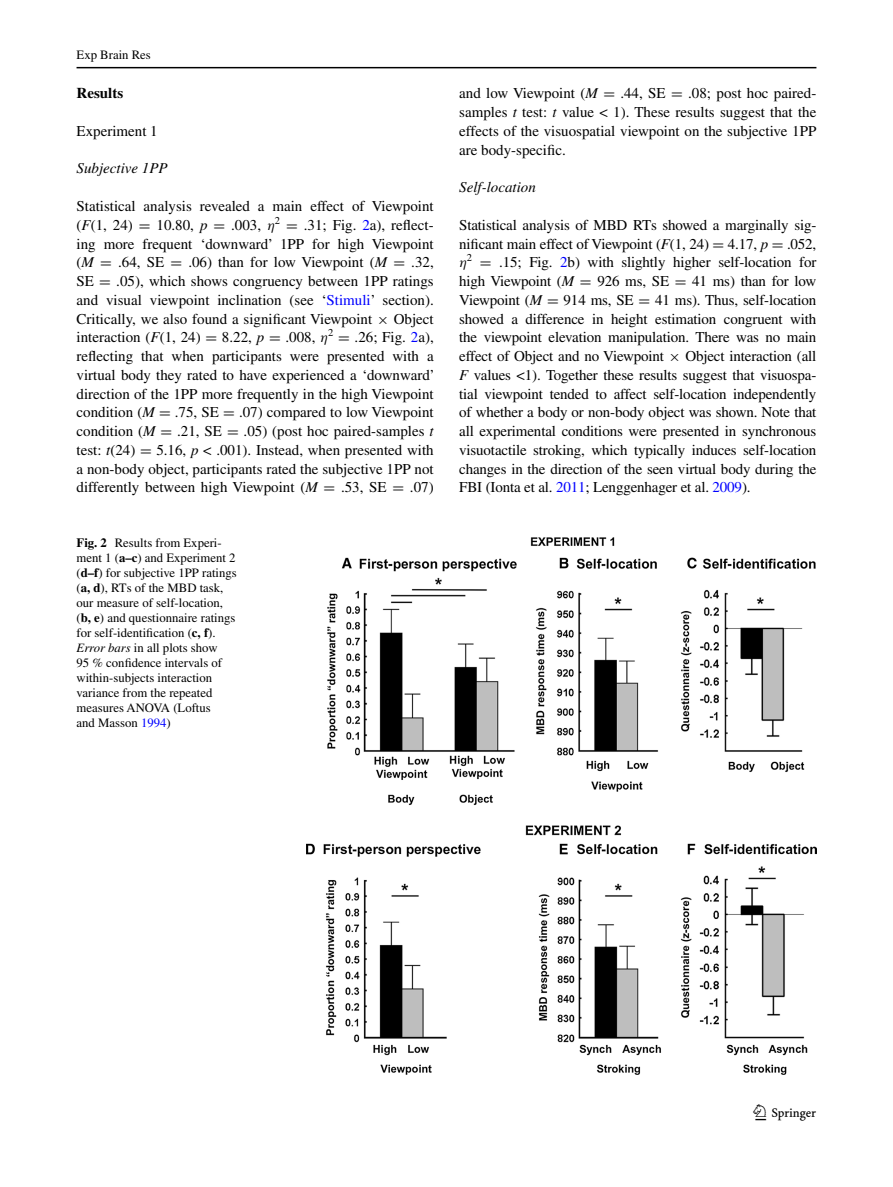
<style>
.page{position:relative;width:893px;height:1187px;background:#fff}
.page>*{position:absolute;margin:0;border:0;box-sizing:border-box;transform-origin:0 0}
.t1{font:22.5px "Springnew";color:#000}
.t2{font:15px/18.8px "Times";color:#000;text-align:justify}
.t3{font:italic 15px "Times";color:#000}
.t4{font:700 15px "Times";color:#000}
.t5{font:12.75px/15px "Times";color:#000}
.s1{font-style:italic}
.s2{font-family:"MTSY"}
.s3{font-family:"MTMI"}
.s4{color:#00f}
.s5{font-weight:700}
</style>
<div class="page">
<hr style="left:77px;top:67px;width:739px;height:1px;background:#000">
<img style="left:306px;top:537px;width:510px;height:536px">
<p class="t5" style="left:77px;top:48px;width:76px">Exp Brain Res</p>
<p class="t4" style="left:77px;top:84px;width:48px">Results</p>
<p class="t2" style="left:77px;top:121px;width:83px">Experiment 1</p>
<p class="t3" style="left:77px;top:160px;width:93px">Subjective 1PP</p>
<p class="t2" style="left:77px;top:196px;width:360px">Statistical analysis revealed a main effect of Viewpoint (<span class="s1">F</span>(1, 24) <span class="s2">=</span> 10.80, <span class="s1">p</span> <span class="s2">=</span> .003, <span class="s3">η</span><sup>2</sup> <span class="s2">=</span> .31; Fig. <span class="s4">2</span>a), reflect&shy;ing more frequent ‘downward’ 1PP for high Viewpoint (<span class="s1">M</span> <span class="s2">=</span> .64, SE <span class="s2">=</span> .06) than for low Viewpoint (<span class="s1">M</span> <span class="s2">=</span> .32, SE <span class="s2">=</span> .05), which shows congruency between 1PP ratings and visual viewpoint inclination (see ‘<span class="s4">Stimuli</span>’ section).<br>Critically, we also found a significant Viewpoint <span class="s2">×</span> Object interaction (<span class="s1">F</span>(1, 24) <span class="s2">=</span> 8.22, <span class="s1">p</span> <span class="s2">=</span> .008, <span class="s3">η</span><sup>2</sup> <span class="s2">=</span> .26; Fig. <span class="s4">2</span>a), reflecting that when participants were presented with a virtual body they rated to have experienced a ‘downward’ direction of the 1PP more frequently in the high Viewpoint condition (<span class="s1">M</span> <span class="s2">=</span> .75, SE <span class="s2">=</span> .07) compared to low Viewpoint condition (<span class="s1">M</span> <span class="s2">=</span> .21, SE <span class="s2">=</span> .05) (post hoc paired-samples <span class="s1">t </span>test: <span class="s1">t</span>(24) <span class="s2">=</span> 5.16, <span class="s1">p</span> &lt; .001). Instead, when presented with a non-body object, participants rated the subjective 1PP not differently between high Viewpoint (<span class="s1">M</span> <span class="s2">=</span> .53, SE <span class="s2">=</span> .07)</p>
<p class="t5" style="left:77px;top:535px;width:162px"><span class="s5">Fig. 2</span> Results from Experi&shy;ment 1 (<span class="s5">a–c</span>) and Experiment 2 (<span class="s5">d–f</span>) for subjective 1PP ratings (<span class="s5">a, d</span>), RTs of the MBD task, our measure of self-location, (<span class="s5">b, e</span>) and questionnaire ratings for self-identification (<span class="s5">c, f</span>).<br><span class="s1">Error bars</span> in all plots show<br>95 % confidence intervals of within-subjects interaction variance from the repeated measures ANOVA (Loftus<br>and Masson <span class="s4">1994</span>)</p>
<p class="t2" style="left:459px;top:84px;width:359px">and low Viewpoint (<span class="s1">M</span> <span class="s2">=</span> .44, SE <span class="s2">=</span> .08; post hoc paired&shy;samples <span class="s1">t</span> test: <span class="s1">t</span> value &lt; 1). These results suggest that the effects of the visuospatial viewpoint on the subjective 1PP are body-specific.</p>
<p class="t3" style="left:459px;top:179px;width:78px">Self‑location</p>
<p class="t2" style="left:459px;top:215px;width:359px">Statistical analysis of MBD RTs showed a marginally sig&shy;nificant main effect of Viewpoint (<span class="s1">F</span>(1, 24) <span class="s2">=</span> 4.17, <span class="s1">p</span> <span class="s2">=</span> .052, <span class="s3">η</span><sup>2</sup> <span class="s2">=</span> .15; Fig. <span class="s4">2</span>b) with slightly higher self-location for high Viewpoint (<span class="s1">M</span> <span class="s2">=</span> 926 ms, SE <span class="s2">=</span> 41 ms) than for low Viewpoint (<span class="s1">M</span> <span class="s2">=</span> 914 ms, SE <span class="s2">=</span> 41 ms). Thus, self-location showed a difference in height estimation congruent with the viewpoint elevation manipulation. There was no main effect of Object and no Viewpoint <span class="s2">×</span> Object interaction (all <span class="s1">F</span> values &lt;1). Together these results suggest that visuospa&shy;tial viewpoint tended to affect self-location independently of whether a body or non-body object was shown. Note that all experimental conditions were presented in synchronous visuotactile stroking, which typically induces self-location changes in the direction of the seen virtual body during the FBI (Ionta et al. <span class="s4">2011</span>; Lenggenhager et al. <span class="s4">2009</span>).</p>
<h1 class="t1" style="left:755px;top:1104px;width:62px">1 3</h1>
</div>
